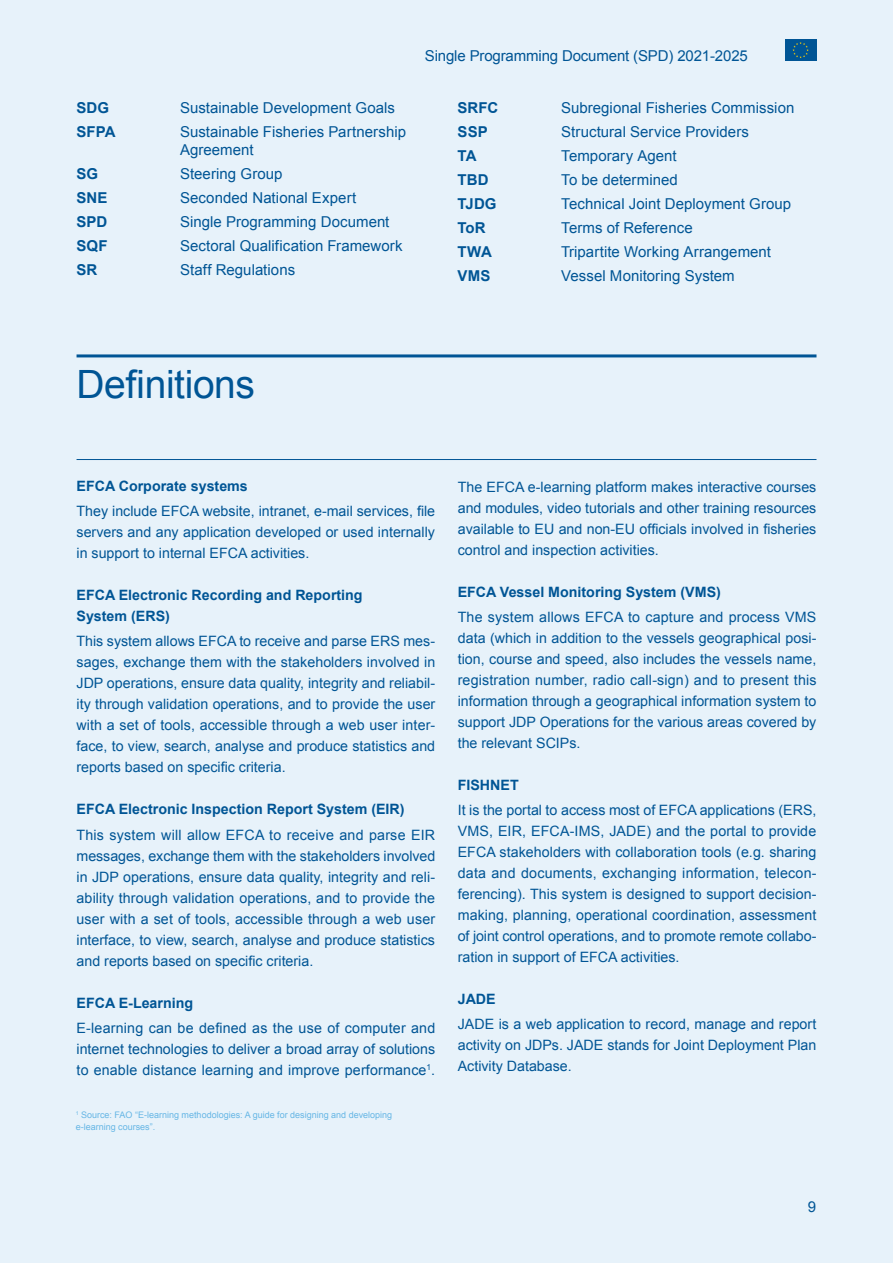
<style>
.page{position:relative;width:893px;height:1263px;background:#e7f2fa}
.page>*{position:absolute;margin:0;border:0;box-sizing:border-box;transform-origin:0 0}
.Estilo_de_párrafo_4{font:39px "Arial";letter-spacing:-.01em;color:#005595}
.contenido_bold{font:15px/18px "Arial";letter-spacing:.005em;color:#005595}
.contenido_bold-2{font:700 15px "Arial";letter-spacing:.005em;color:#005595}
.Contenido{font:14.25px/21px "Arial";color:#005595;text-align:justify}
.Contenido-2{font:700 14.25px "Arial";color:#005595}
.Footnote_text{font:9px/12px "Arial";color:#66b6e5}
</style>
<div class="page">
<div style="left:785px;top:40px;width:31px;height:21px;background:#005595"></div>
<svg style="left:792px;top:42px;width:17px;height:16px"></svg>
<hr style="left:77px;top:459px;width:739px;height:1px;background:#005595">
<hr style="left:77px;top:354px;width:739px;height:3px;background:#005595">
<p class="contenido_bold-2" style="left:77px;top:98px;width:34px">SDG</p>
<p class="contenido_bold" style="left:180px;top:99px;width:216px">Sustainable Development Goals</p>
<p class="contenido_bold-2" style="left:77px;top:122px;width:41px">SFPA</p>
<p class="contenido_bold" style="left:180px;top:123px;width:227px">Sustainable Fisheries Partnership<br>Agreement</p>
<p class="contenido_bold-2" style="left:77px;top:164px;width:23px">SG</p>
<p class="contenido_bold" style="left:180px;top:165px;width:104px">Steering Group</p>
<p class="contenido_bold-2" style="left:77px;top:188px;width:33px">SNE</p>
<p class="contenido_bold" style="left:180px;top:189px;width:178px">Seconded National Expert</p>
<p class="contenido_bold-2" style="left:77px;top:212px;width:32px">SPD</p>
<p class="contenido_bold" style="left:180px;top:213px;width:211px">Single Programming Document</p>
<p class="contenido_bold-2" style="left:77px;top:236px;width:33px">SQF</p>
<p class="contenido_bold" style="left:180px;top:237px;width:224px">Sectoral Qualification Framework</p>
<p class="contenido_bold-2" style="left:77px;top:260px;width:22px">SR</p>
<p class="contenido_bold" style="left:180px;top:261px;width:117px">Staff Regulations</p>
<p class="contenido_bold" style="left:425px;top:47px;width:324px">Single Programming Document (SPD) 2021-2025</p>
<p class="contenido_bold-2" style="left:458px;top:98px;width:42px">SRFC</p>
<p class="contenido_bold" style="left:561px;top:99px;width:235px">Subregional Fisheries Commission</p>
<p class="contenido_bold-2" style="left:458px;top:122px;width:32px">SSP</p>
<p class="contenido_bold" style="left:561px;top:123px;width:189px">Structural Service Providers</p>
<p class="contenido_bold-2" style="left:458px;top:146px;width:21px">TA</p>
<p class="contenido_bold" style="left:561px;top:147px;width:117px">Temporary Agent</p>
<p class="contenido_bold-2" style="left:458px;top:170px;width:32px">TBD</p>
<p class="contenido_bold" style="left:561px;top:171px;width:118px">To be determined</p>
<p class="contenido_bold-2" style="left:458px;top:194px;width:41px">TJDG</p>
<p class="contenido_bold" style="left:561px;top:195px;width:232px">Technical Joint Deployment Group</p>
<p class="contenido_bold-2" style="left:458px;top:218px;width:30px">ToR</p>
<p class="contenido_bold" style="left:561px;top:219px;width:133px">Terms of Reference</p>
<p class="contenido_bold-2" style="left:458px;top:242px;width:36px">TWA</p>
<p class="contenido_bold" style="left:561px;top:243px;width:211px">Tripartite Working Arrangement</p>
<p class="contenido_bold-2" style="left:458px;top:266px;width:34px">VMS</p>
<p class="contenido_bold" style="left:561px;top:267px;width:175px">Vessel Monitoring System</p>
<p class="Estilo_de_párrafo_4" style="left:77px;top:358px;width:180px">Definitions</p>
<p class="Contenido-2" style="left:77px;top:476px;width:173px">EFCA Corporate systems</p>
<p class="Contenido" style="left:77px;top:501px;width:360px">They include EFCA website, intranet, e-mail services, file servers and any application developed or used internally in support to internal EFCA activities.</p>
<p class="Contenido-2" style="left:77px;top:586px;width:288px">EFCA Electronic Recording and Reporting</p>
<p class="Contenido-2" style="left:77px;top:607px;width:95px">System (ERS)</p>
<p class="Contenido" style="left:77px;top:631px;width:360px">This system allows EFCA to receive and parse ERS mes&shy;sages, exchange them with the stakeholders involved in JDP operations, ensure data quality, integrity and reliabil&shy;ity through validation operations, and to provide the user with a set of tools, accessible through a web user inter&shy;face, to view, search, analyse and produce statistics and reports based on specific criteria.</p>
<p class="Contenido-2" style="left:77px;top:800px;width:330px">EFCA Electronic Inspection Report System (EIR)</p>
<p class="Contenido" style="left:77px;top:824px;width:360px">This system will allow EFCA to receive and parse EIR messages, exchange them with the stakeholders involved in JDP operations, ensure data quality, integrity and reli&shy;ability through validation operations, and to provide the user with a set of tools, accessible through a web user interface, to view, search, analyse and produce statistics and reports based on specific criteria.</p>
<p class="Contenido-2" style="left:77px;top:993px;width:118px">EFCA E-Learning</p>
<p class="Contenido" style="left:77px;top:1018px;width:360px">E-learning can be defined as the use of computer and internet technologies to deliver a broad array of solutions to enable distance learning and improve performance<sup>1</sup>.</p>
<p class="Footnote_text" style="left:76px;top:1108px;width:318px"><sup>1</sup> Source: FAO “E-learning methodologies: A guide for designing and developing e-learning courses”.</p>
<p class="Contenido" style="left:458px;top:476px;width:360px">The EFCA e-learning platform makes interactive courses and modules, video tutorials and other training resources available to EU and non-EU officials involved in fisheries control and inspection activities.</p>
<p class="Contenido-2" style="left:458px;top:582px;width:265px">EFCA Vessel Monitoring System (VMS)</p>
<p class="Contenido" style="left:458px;top:606px;width:360px">The system allows EFCA to capture and process VMS data (which in addition to the vessels geographical posi&shy;tion, course and speed, also includes the vessels name, registration number, radio call-sign) and to present this information through a geographical information system to support JDP Operations for the various areas covered by the relevant SCIPs.</p>
<p class="Contenido-2" style="left:458px;top:775px;width:62px">FISHNET</p>
<p class="Contenido" style="left:458px;top:800px;width:360px">It is the portal to access most of EFCA applications (ERS, VMS, EIR, EFCA-IMS, JADE) and the portal to provide EFCA stakeholders with collaboration tools (e.g. sharing data and documents, exchanging information, telecon&shy;ferencing). This system is designed to support decision&shy;making, planning, operational coordination, assessment of joint control operations, and to promote remote collabo&shy;ration in support of EFCA activities.</p>
<p class="Contenido-2" style="left:458px;top:990px;width:40px">JADE</p>
<p class="Contenido" style="left:458px;top:1014px;width:360px">JADE is a web application to record, manage and report activity on JDPs. JADE stands for Joint Deployment Plan Activity Database.</p>
<p class="contenido_bold" style="left:808px;top:1198px;width:10px">9</p>
</div>
